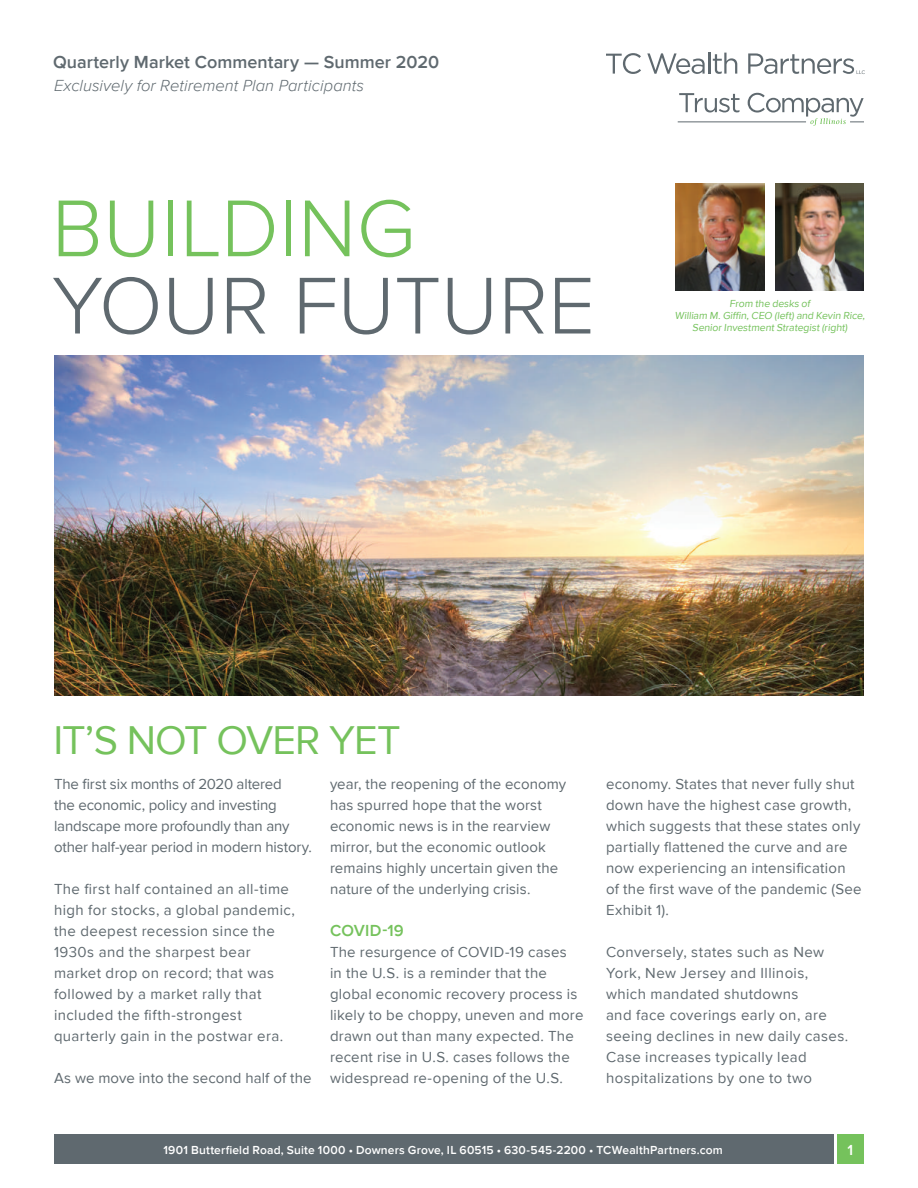
<style>
.page{position:relative;width:918px;height:1188px;background:#fff}
.page>*{position:absolute;margin:0;border:0;box-sizing:border-box;transform-origin:0 0}
.t1{font:300 83.4px "Proxima Nova";letter-spacing:-.005em;color:#5f696f}
.t2{font:300 83.4px "Proxima Nova";color:#75c25c}
.t3{font:41.4px "Proxima Nova";letter-spacing:-.025em;color:#75c25c}
.t4{font:600 18px "Proxima Nova";color:#5f696f}
.t5{font:italic 300 16.5px "Proxima Nova";letter-spacing:.005em;color:#5f696f}
.t6{font:600 16.5px "Proxima Nova";letter-spacing:.02em;color:#75c25c}
.t7{font:15px/21px "Proxima Nova";letter-spacing:.02em;color:#5f696f}
.t8{font:15px/21px "Proxima Nova";letter-spacing:-.005em;color:#5f696f}
.t9{font:600 15px "Proxima Nova";color:#fff}
.t10{font:600 12px "Proxima Nova";letter-spacing:.015em;color:#fff}
.t11{font:10.5px/12px "Proxima Nova";color:#75c25c;text-align:center}
</style>
<div class="page">
<img style="left:54px;top:355px;width:810px;height:341px">
<div style="left:54px;top:1134px;width:779px;height:30px;background:#5f696f"></div>
<div style="left:837px;top:1134px;width:27px;height:30px;background:#75c25c"></div>
<svg style="left:606px;top:53px;width:35px;height:21px"></svg>
<svg style="left:647px;top:53px;width:58px;height:21px"></svg>
<hr style="left:708px;top:53px;width:2px;height:21px;background:#5f696f">
<svg style="left:713px;top:53px;width:24px;height:21px"></svg>
<svg style="left:748px;top:53px;width:117px;height:21px"></svg>
<hr style="left:678px;top:121px;width:128px;height:1px;background:#5f696f">
<svg style="left:679px;top:93px;width:61px;height:19px"></svg>
<svg style="left:748px;top:93px;width:116px;height:33px"></svg>
<img style="left:776px;top:183px;width:88px;height:108px">
<img style="left:676px;top:183px;width:88px;height:108px">
<p class="t4" style="left:53px;top:51px;width:388px">Quarterly Market Commentary — Summer 2020</p>
<p class="t5" style="left:54px;top:76px;width:312px">Exclusively for Retirement Plan Participants</p>
<h1 class="t2" style="left:52px;top:181px;width:366px">BUILDING</h1>
<h1 class="t1" style="left:52px;top:258px;width:545px">YOUR FUTURE</h1>
<p class="t11" style="left:675px;top:298px;width:193px">From the desks of<br>William M. Giffin, CEO (left) and Kevin Rice,<br>Senior Investment Strategist (right)</p>
<h2 class="t3" style="left:54px;top:717px;width:349px">IT’S NOT OVER YET</h2>
<p class="t8" style="left:54px;top:774px;width:259px">The first six months of 2020 altered<br>the economic, policy and investing landscape more profoundly than any other half-year period in modern history.</p>
<p class="t7" style="left:54px;top:879px;width:242px">The first half contained an all-time high for stocks, a global pandemic, the deepest recession since the<br>1930s and the sharpest bear market drop on record; that was followed by a market rally that included the fifth-strongest quarterly gain in the postwar era.</p>
<p class="t7" style="left:54px;top:1068px;width:259px">As we move into the second half of the</p>
<p class="t7" style="left:330px;top:774px;width:238px">year, the reopening of the economy has spurred hope that the worst economic news is in the rearview mirror, but the economic outlook remains highly uncertain given the nature of the underlying crisis.</p>
<p class="t6" style="left:330px;top:921px;width:75px">COVID-19</p>
<p class="t7" style="left:330px;top:942px;width:255px">The resurgence of COVID-19 cases<br>in the U.S. is a reminder that the global economic recovery process is likely to be choppy, uneven and more drawn out than many expected. The recent rise in U.S. cases follows the widespread re-opening of the U.S.</p>
<p class="t7" style="left:606px;top:774px;width:257px">economy. States that never fully shut down have the highest case growth, which suggests that these states only partially flattened the curve and are now experiencing an intensification of the first wave of the pandemic (See Exhibit 1).</p>
<p class="t7" style="left:606px;top:942px;width:244px">Conversely, states such as New<br>York, New Jersey and Illinois, which mandated shutdowns<br>and face coverings early on, are seeing declines in new daily cases.<br>Case increases typically lead hospitalizations by one to two</p>
<p class="t10" style="left:163px;top:1143px;width:561px">1901 Butterfield Road, Suite 1000 • Downers Grove, IL 60515 • 630-545-2200 • TCWealthPartners.com</p>
<p class="t9" style="left:848px;top:1141px;width:7px">1</p>
</div>
